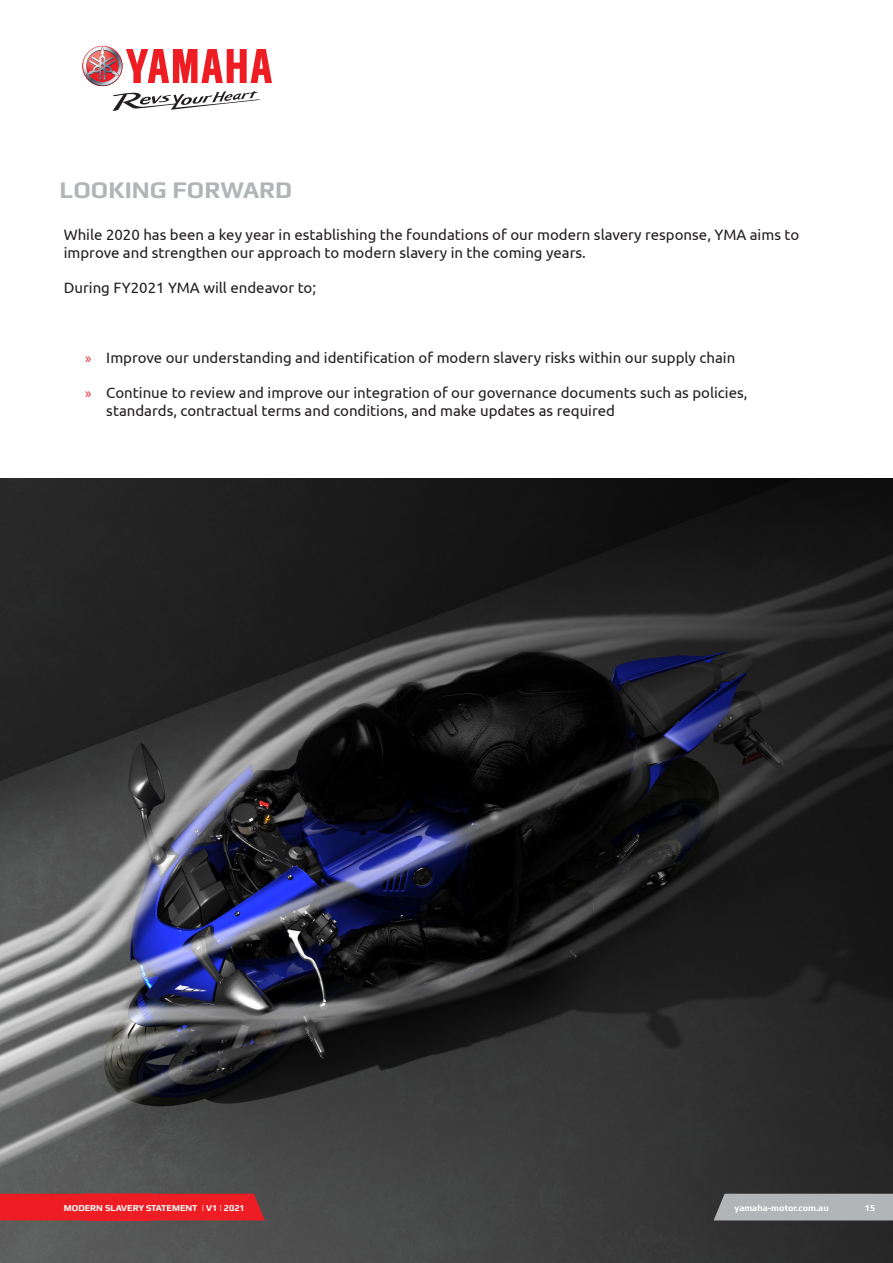
<style>
.page{position:relative;width:893px;height:1263px;background:#fff}
.page>*{position:absolute;margin:0;border:0;box-sizing:border-box;transform-origin:0 0}
.Heading_2{font:700 24px "Play";color:#b1b5b7}
.Sub-Heading_1{font:15px/18px "Ubuntu";color:#231f20}
.t1{font:700 9px "Play";color:#fff}
.s1{font-family:"Myriad Pro";color:#ee1d23}
</style>
<div class="page">
<img style="left:0;top:478px;width:893px;height:785px">
<div style="left:714px;top:1194px;width:179px;height:26px;background:#b1b5b7"></div>
<div style="left:0;top:1194px;width:265px;height:26px;background:#ee1d23"></div>
<img style="left:82px;top:46px;width:27px;height:20px">
<svg style="left:83px;top:47px;width:189px;height:64px"></svg>
<p class="Heading_2" style="left:60px;top:176px;width:234px">LOOKING FORWARD</p>
<p class="Sub-Heading_1" style="left:64px;top:226px;width:737px">While 2020 has been a key year in establishing the foundations of our modern slavery response, YMA aims to improve and strengthen our approach to modern slavery in the coming years.</p>
<p class="Sub-Heading_1" style="left:64px;top:279px;width:254px">During FY2021 YMA will endeavor to;</p>
<p class="Sub-Heading_1" style="left:85px;top:349px;width:652px"><span class="s1">»</span> Improve our understanding and identification of modern slavery risks within our supply chain</p>
<p class="Sub-Heading_1" style="left:106px;top:384px;width:643px;text-indent:-21px"><span class="s1">»</span> Continue to review and improve our integration of our governance documents such as policies, standards, contractual terms and conditions, and make updates as required</p>
<p class="t1" style="left:64px;top:1203px;width:183px">MODERN SLAVERY STATEMENT | V1 | 2021</p>
<p class="t1" style="left:734px;top:1203px;width:96px">yamaha-motor.com.au</p>
<p class="t1" style="left:865px;top:1203px;width:12px">15</p>
</div>
